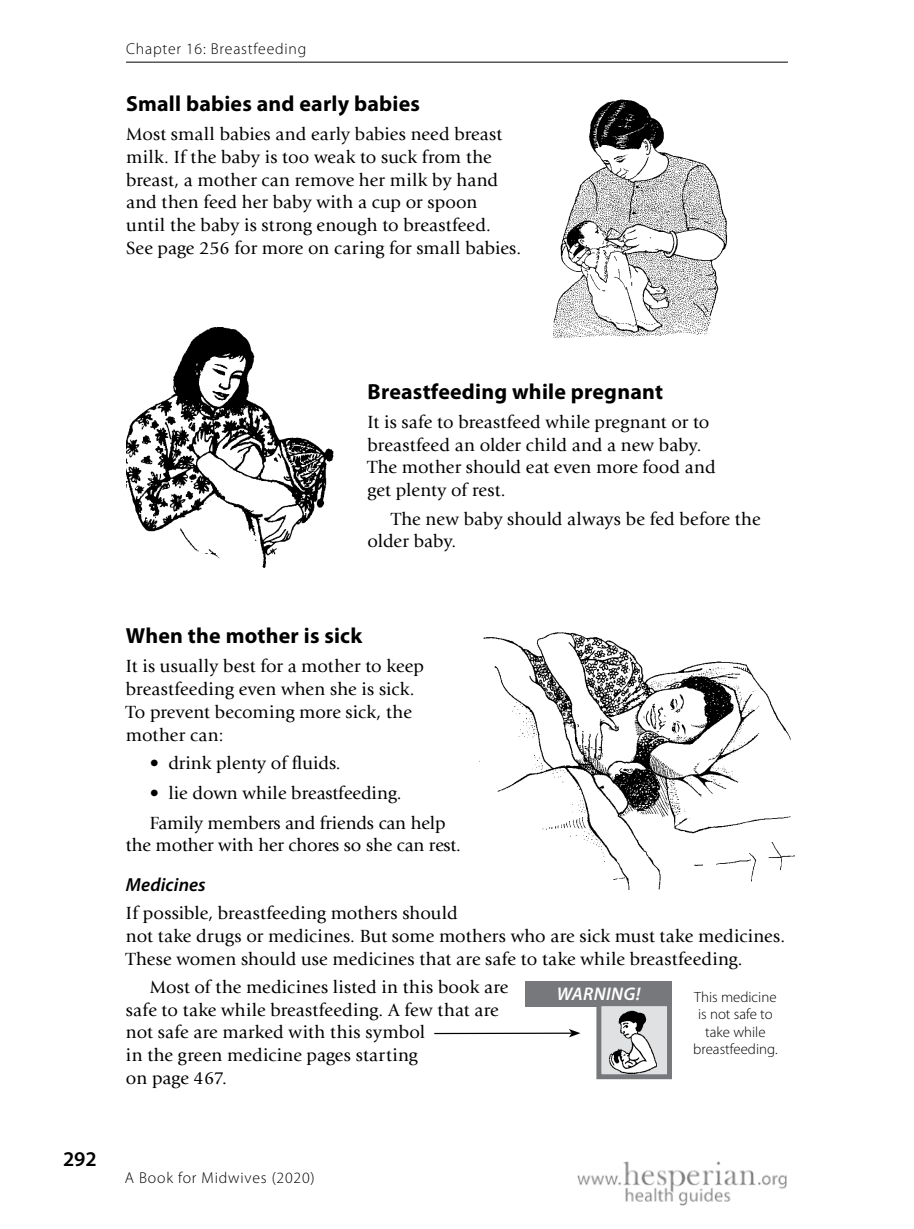
<style>
.page{position:relative;width:914px;height:1229px;background:#fff}
.page>*{position:absolute;margin:0;border:0;box-sizing:border-box;transform-origin:0 0}
.t1{font:700 21.88px "Myriad Pro";letter-spacing:.01em;color:#000}
.t2{font:600 21px "Myriad Pro";color:#000}
.t3{font:italic 600 18.9px "Myriad Pro";letter-spacing:.005em;color:#000}
.t4{font:18.38px/22.8px "Giovanni Std";color:#000}
.t5{font:italic 600 18.38px "Myriad Pro";letter-spacing:.02em;color:#fff}
.t6{font:300 15.75px "Myriad Pro";letter-spacing:.05em;color:#000}
.t7{font:300 14.88px/17.5px "Myriad Pro";color:#000;text-align:center}
</style>
<div class="page">
<hr style="left:126px;top:62px;width:662px;height:1px;background:#000">
<img style="left:479px;top:632px;width:315px;height:257px">
<hr style="left:434px;top:1032px;width:137px;height:2px;background:#000">
<svg style="left:569px;top:1029px;width:11px;height:8px"></svg>
<img style="left:126px;top:327px;width:208px;height:241px">
<div style="left:525px;top:980px;width:147px;height:26px;background:#77787b"></div>
<div style="left:596px;top:1001px;width:76px;height:78px;background:#e0e1e2;border:5px solid #77787b"></div>
<img style="left:553px;top:99px;width:175px;height:239px">
<img style="left:603px;top:1010px;width:58px;height:66px">
<img style="left:577px;top:1161px;width:210px;height:44px">
<p class="t6" style="left:126px;top:39px;width:182px">Chapter 16: Breastfeeding</p>
<p class="t1" style="left:126px;top:89px;width:295px">Small babies and early babies</p>
<p class="t4" style="left:126px;top:123px;width:396px">Most small babies and early babies need breast milk. If the baby is too weak to suck from the breast, a mother can remove her milk by hand and then feed her baby with a cup or spoon<br>until the baby is strong enough to breastfeed.<br>See page 256 for more on caring for small babies.</p>
<p class="t1" style="left:367px;top:377px;width:297px">Breastfeeding while pregnant</p>
<p class="t4" style="left:367px;top:411px;width:349px">It is safe to breastfeed while pregnant or to breastfeed an older child and a new baby.<br>The mother should eat even more food and get plenty of rest.</p>
<p class="t4" style="left:367px;top:507px;width:394px;text-indent:24px">The new baby should always be fed before the older baby.</p>
<p class="t2" style="left:63px;top:1145px;width:35px">292</p>
<p class="t1" style="left:126px;top:621px;width:238px">When the mother is sick</p>
<p class="t4" style="left:126px;top:655px;width:300px">It is usually best for a mother to keep breastfeeding even when she is sick.<br>To prevent becoming more sick, the mother can:</p>
<p class="t4" style="left:150px;top:752px;width:192px">• drink plenty of fluids.</p>
<p class="t4" style="left:150px;top:778px;width:297px;line-height:29.8px">• lie down while breastfeeding.<br>Family members and friends can help</p>
<p class="t4" style="left:126px;top:834px;width:336px">the mother with her chores so she can rest.</p>
<p class="t3" style="left:126px;top:872px;width:81px">Medicines</p>
<p class="t4" style="left:126px;top:901px;width:660px">If possible, breastfeeding mothers should<br>not take drugs or medicines. But some mothers who are sick must take medicines.<br>These women should use medicines that are safe to take while breastfeeding.</p>
<p class="t4" style="left:126px;top:975px;width:384px;text-indent:24px">Most of the medicines listed in this book are safe to take while breastfeeding. A few that are not safe are marked with this symbol<br>in the green medicine pages starting<br>on page 467.</p>
<p class="t7" style="left:693px;top:987px;width:86px">This medicine is not safe to take while breastfeeding.</p>
<p class="t5" style="left:557px;top:982px;width:85px">WARNING!</p>
<p class="t6" style="left:125px;top:1168px;width:191px">A Book for Midwives (2020)</p>
</div>
